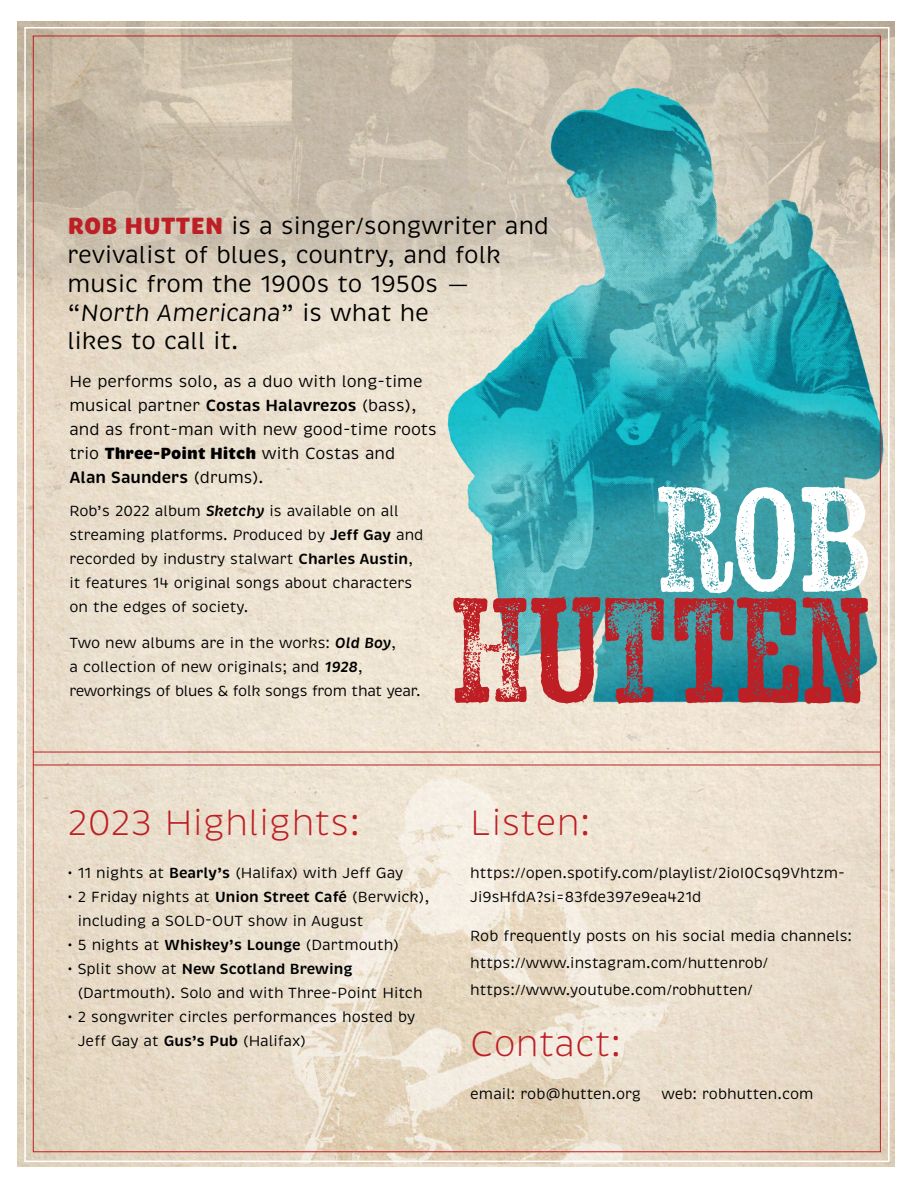
<style>
.page{position:relative;width:918px;height:1188px;background:#fff}
.page>*{position:absolute;margin:0;border:0;box-sizing:border-box;transform-origin:0 0}
.t1{font:148.8px "Kiln Serif";color:#bd1f25}
.t2{font:148.8px "Kiln Serif";color:#fff}
.t3{font:300 36px "Brevia";color:#bd1f25}
.t4{font:24px/28.8px "Brevia";color:#000}
.t5{font:16.5px/24px "Brevia";color:#000}
.t6{font:15px/24px "Brevia";color:#000}
.t7{font:15px/24px "Brevia";letter-spacing:-.02em;color:#000}
.s1{font-weight:900;color:#bd1f25}
.s2{font-family:"Helvetica Neue LT Std";font-weight:300}
.s3{font-style:italic}
.s4{font-weight:600}
.s5{font-weight:900}
.s6{font-weight:600;font-style:italic}
</style>
<div class="page">
<img style="left:17px;top:22px;width:877px;height:1145px">
<hr style="left:33px;top:752px;width:848px;height:1px;background:#bd1f25">
<hr style="left:33px;top:765px;width:848px;height:1px;background:#bd1f25">
<h3 class="t4" style="left:67px;top:212px;width:483px"><span class="s1">ROB HUTTEN</span> is a singer/songwriter and revivalist of blues, country, and folk music from the 1900s to 1950s <span class="s2">— </span>“<span class="s3">North Americana</span>” is what he<br>likes to call it.</h3>
<p class="t5" style="left:69px;top:369px;width:369px">He performs solo, as a duo with long-time musical partner <span class="s4">Costas Halavrezos</span> (bass), and as front-man with new good-time roots trio <span class="s5">Three-Point Hitch</span> with Costas and<br><span class="s4">Alan Saunders</span> (drums).</p>
<p class="t6" style="left:69px;top:499px;width:356px">Rob’s 2022 album <span class="s6">Sketchy</span> is available on all streaming platforms. <span class="s3">P</span>roduced by <span class="s4">Jeff Gay</span> and recorded by industry stalwart <span class="s4">Charles Austin</span>, it features 14 original songs about characters on the edges of society.</p>
<p class="t7" style="left:69px;top:631px;width:353px">Two new albums are in the works: <span class="s6">Old Boy</span>,<br>a collection of new originals; and <span class="s6">1928</span>, reworkings of blues &amp; folk songs from that year.</p>
<h1 class="t2" style="left:654px;top:445px;width:221px">ROB</h1>
<h1 class="t1" style="left:448px;top:556px;width:426px">HUTTEN</h1>
<h2 class="t3" style="left:68px;top:800px;width:294px">2023 Highlights:</h2>
<p class="t6" style="left:68px;top:861px;width:337px">• 11 nights at <span class="s4">Bearly’s</span> (Halifax) with Jeff Gay</p>
<p class="t6" style="left:78px;top:885px;width:353px;text-indent:-10px">• 2 Friday nights at <span class="s4">Union Street Café</span> (Berwick), including a SOLD-OUT show in August</p>
<p class="t6" style="left:68px;top:933px;width:333px">• 5 nights at <span class="s4">Whiskey’s Lounge</span> (Dartmouth)</p>
<p class="t6" style="left:78px;top:957px;width:346px;text-indent:-10px">• Split show at <span class="s4">New Scotland Brewing </span>(Dartmouth). Solo and with Three-Point Hitch</p>
<p class="t6" style="left:78px;top:1005px;width:339px;text-indent:-10px">• 2 songwriter circles performances hosted by<br>Jeff Gay at <span class="s4">Gus’s Pub</span> (Halifax)</p>
<h2 class="t3" style="left:470px;top:800px;width:122px">Listen:</h2>
<p class="t6" style="left:470px;top:861px;width:376px">https://open.spotify.com/playlist/2ioI0Csq9Vhtzm-<br>Ji9sHfdA?si=83fde397e9ea421d</p>
<p class="t6" style="left:470px;top:922px;width:383px;line-height:27px">Rob frequently posts on his social media channels: https://www.instagram.com/huttenrob/ https://www.youtube.com/robhutten/</p>
<h2 class="t3" style="left:470px;top:1022px;width:153px">Contact:</h2>
<p class="t6" style="left:470px;top:1082px;width:172px">email: rob@hutten.org</p>
<p class="t6" style="left:661px;top:1082px;width:154px">web: robhutten.com</p>
</div>
